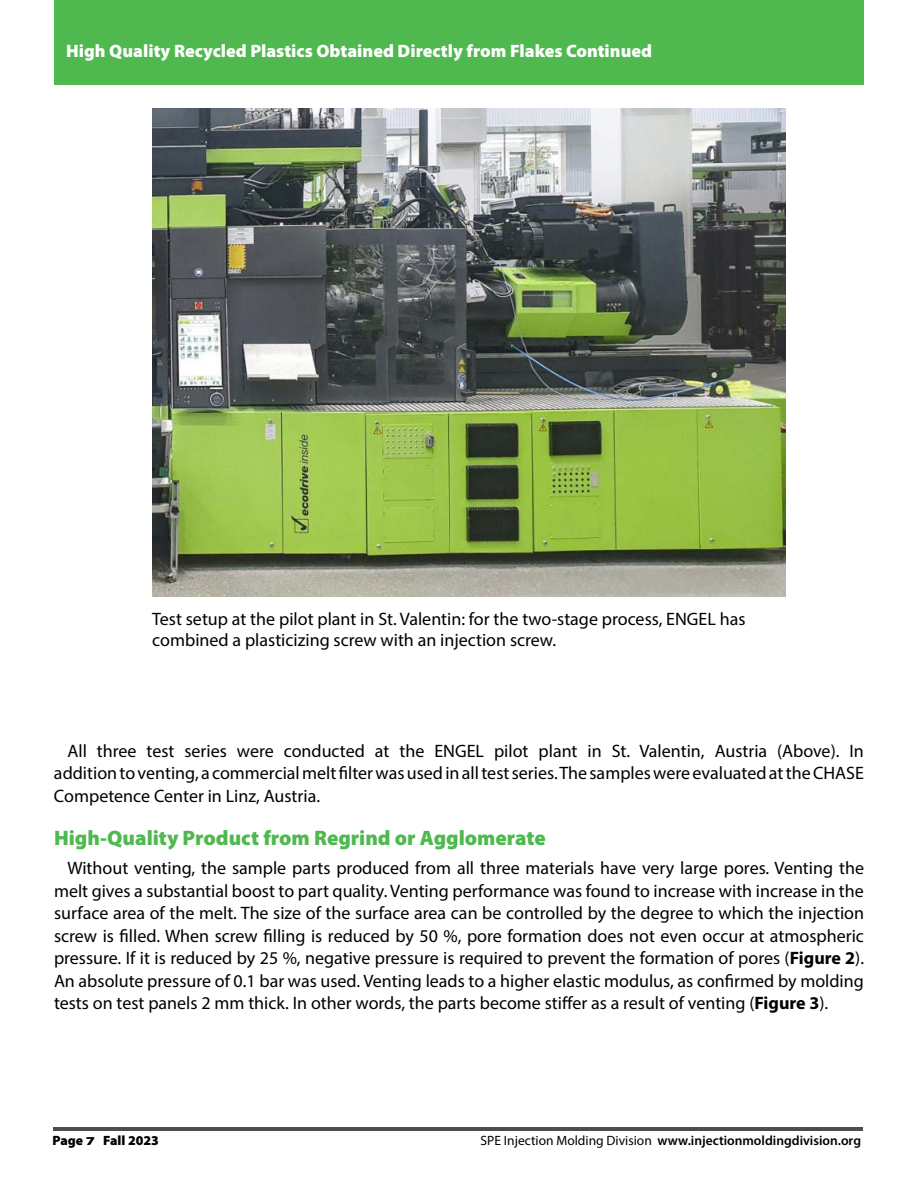
<style>
.page{position:relative;width:918px;height:1188px;background:#fff}
.page>*{position:absolute;margin:0;border:0;box-sizing:border-box;transform-origin:0 0}
.t1{font:900 21px "Myriad Pro";color:#4fb84f}
.t2{font:18px/22.5px "Myriad Pro";color:#000;text-align:justify}
.t3{font:900 18px "Myriad Pro";color:#fff}
.t4{font:600 13.5px "Myriad Pro";color:#000}
.t5{font:900 13.5px "Myriad Pro";color:#000}
.s1{font-weight:700}
.s2{font-size:12.15px}
.s3{font-weight:400}
</style>
<div class="page">
<hr style="left:53px;top:1128px;width:810px;height:3px;background:#4d4d4f">
<div style="left:54px;top:0;width:810px;height:84px;background:#4fb84f"></div>
<img style="left:152px;top:108px;width:633px;height:488px">
<p class="t3" style="left:66px;top:39px;width:587px">High Quality Recycled Plastics Obtained Directly from Flakes Continued</p>
<p class="t2" style="left:152px;top:608px;width:595px;line-height:21px">Test setup at the pilot plant in St. Valentin: for the two-stage process, ENGEL has combined a plasticizing screw with an injection screw.</p>
<p class="t2" style="left:54px;top:739px;width:812px;text-indent:13px">All three test series were conducted at the ENGEL pilot plant in St. Valentin, Austria (Above). In addition to venting, a commercial melt filter was used in all test series. The samples were evaluated at the CHASE Competence Center in Linz, Austria.</p>
<p class="t1" style="left:54px;top:824px;width:493px">High-Quality Product from Regrind or Agglomerate</p>
<p class="t2" style="left:54px;top:857px;width:812px;text-indent:14px">Without venting, the sample parts produced from all three materials have very large pores. Venting the melt gives a substantial boost to part quality. Venting performance was found to increase with increase in the surface area of the melt. The size of the surface area can be controlled by the degree to which the injection screw is filled. When screw filling is reduced by 50 %, pore formation does not even occur at atmospheric pressure. If it is reduced by 25 %, negative pressure is required to prevent the formation of pores (<span class="s1">Figure 2</span>).<br>An absolute pressure of 0.1 bar was used. Venting leads to a higher elastic modulus, as confirmed by molding tests on test panels 2 mm thick. In other words, the parts become stiffer as a result of venting (<span class="s1">Figure 3</span>).</p>
<p class="t5" style="left:53px;top:1132px;width:108px">Page <span class="s2">7</span> Fall 2023</p>
<p class="t4" style="left:481px;top:1132px;width:382px"><span class="s3">SPE Injection Molding Division</span> www.injectionmoldingdivision.org</p>
</div>
